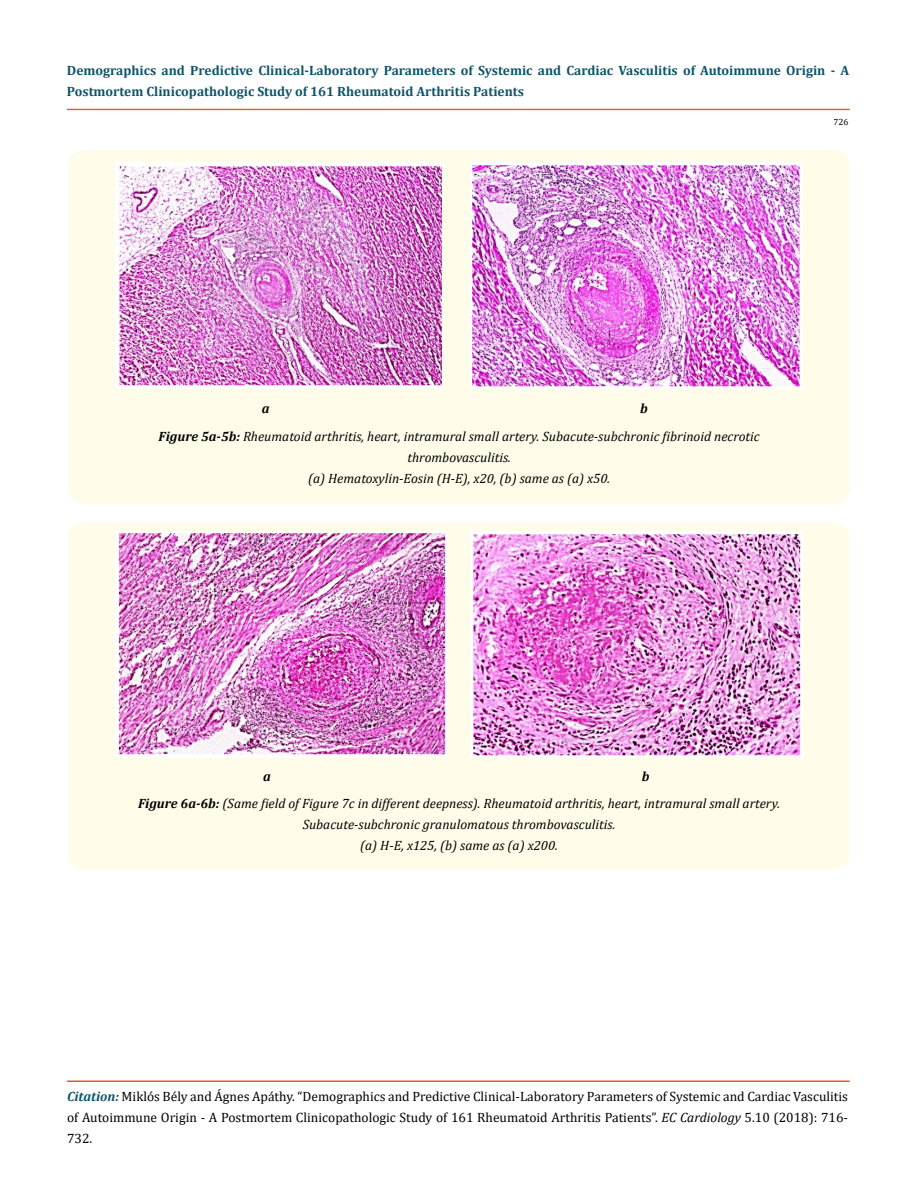
<style>
.page{position:relative;width:917px;height:1190px;background:#fff}
.page>*{position:absolute;margin:0;border:0;box-sizing:border-box;transform-origin:0 0}
.t1{font:italic 13.5px/21px "Cambria";color:#000}
.t2{font:13.5px/21px "Cambria";color:#000;text-align:justify}
.t3{font:700 13.5px/21px "Cambria";color:#0e546a}
.t4{font:italic 700 13.5px "Cambria";color:#000}
.t5{font:9px "Cambria";color:#000}
.s1{font-weight:700}
.s2{font-weight:700;font-style:italic;color:#0e546a}
.s3{font-style:italic}
</style>
<div class="page">
<div style="left:67px;top:109px;width:782px;height:1px;border:1px solid #e05d1a"></div>
<div style="left:67px;top:1081px;width:782px;height:1px;border:1px solid #e05d1a"></div>
<div style="left:68px;top:150px;width:781px;height:354px;background:#fffde9;border-radius:18px"></div>
<img style="left:116px;top:162px;width:325px;height:226px">
<img style="left:470px;top:162px;width:332px;height:226px">
<div style="left:68px;top:522px;width:781px;height:348px;background:#fffde9;border-radius:18px"></div>
<img style="left:116px;top:531px;width:331px;height:226px">
<img style="left:470px;top:531px;width:332px;height:226px">
<p class="t3" style="left:67px;top:60px;width:783px">Demographics and Predictive Clinical-Laboratory Parameters of Systemic and Cardiac Vasculitis of Autoimmune Origin - A<br>Postmortem Clinicopathologic Study of 161 Rheumatoid Arthritis Patients</p>
<p class="t5" style="left:833px;top:117px;width:16px">726</p>
<p class="t1" style="left:159px;top:393px;width:602px;line-height:28.5px;text-indent:481px"><span class="s1">b<br>Figure 5a-5b:</span> Rheumatoid arthritis, heart, intramural small artery. Subacute-subchronic fibrinoid necrotic</p>
<p class="t1" style="left:308px;top:446px;width:303px;text-align:center">thrombovasculitis.<br>(a) Hematoxylin-Eosin (H-E), x20, (b) same as (a) x50.</p>
<p class="t4" style="left:262px;top:398px;width:9px">a</p>
<p class="t1" style="left:138px;top:762px;width:643px;line-height:27px;text-indent:503px"><span class="s1">b<br>Figure 6a-6b:</span> (Same field of Figure 7c in different deepness). Rheumatoid arthritis, heart, intramural small artery.</p>
<p class="t1" style="left:303px;top:813px;width:314px;text-align:center">Subacute-subchronic granulomatous thrombovasculitis. (a) H-E, x125, (b) same as (a) x200.</p>
<p class="t4" style="left:263px;top:766px;width:9px">a</p>
<p class="t2" style="left:67px;top:1086px;width:782px"><span class="s2">Citation:</span> Miklós Bély and Ágnes Apáthy. “Demographics and Predictive Clinical-Laboratory Parameters of Systemic and Cardiac Vasculitis of Autoimmune Origin - A Postmortem Clinicopathologic Study of 161 Rheumatoid Arthritis Patients”. <span class="s3">EC Cardiology</span> 5.10 (2018): 716- 732.</p>
</div>
